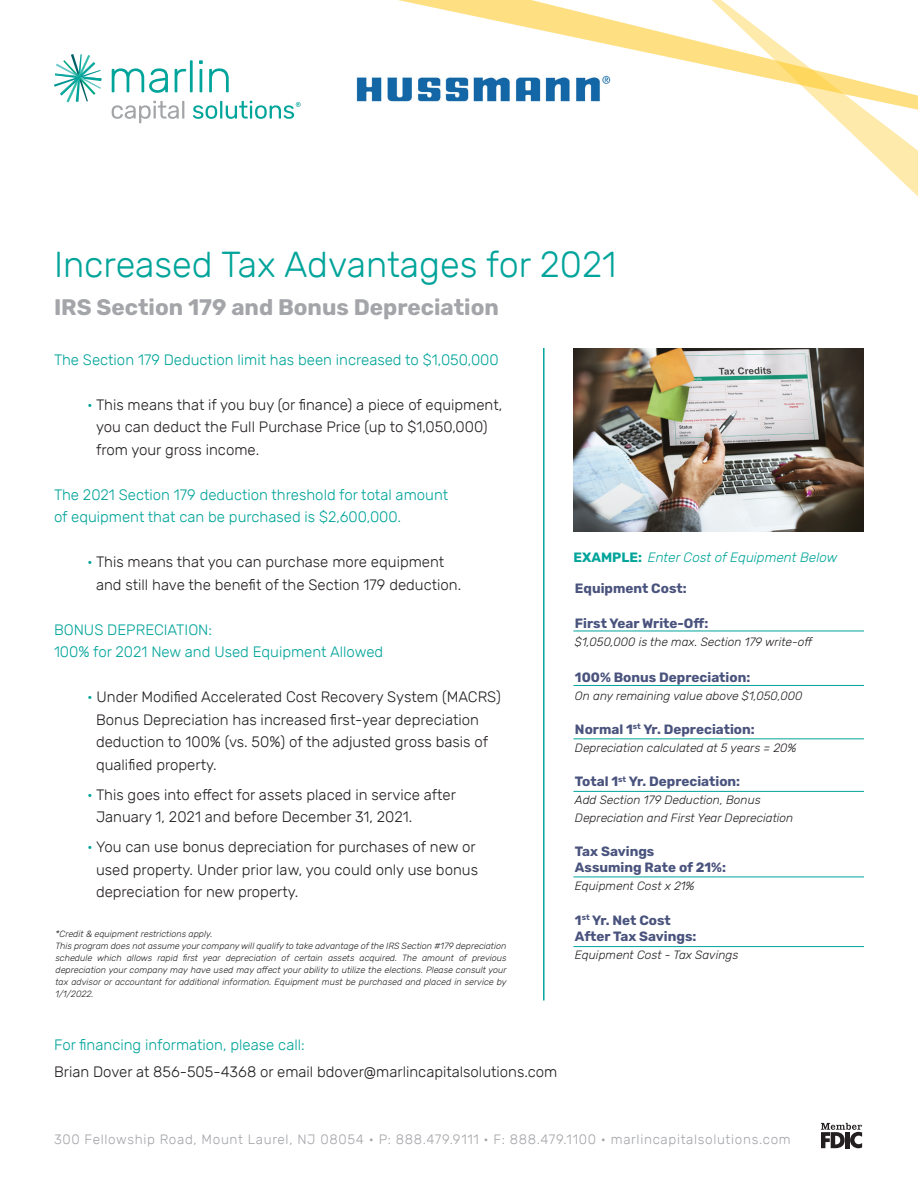
<style>
.page{position:relative;width:918px;height:1188px;background:#fff}
.page>*{position:absolute;margin:0;border:0;box-sizing:border-box;transform-origin:0 0}
.t1{font:300 36px "Rubik";color:#00a49a}
.t2{font:700 22.5px "Rubik";color:#a4a5a9}
.t3{font:300 15px/22.5px "Rubik";color:#231f20}
.t4{font:300 15px/22.5px "Rubik";color:#00a49a}
.t5{font:700 13.5px/16.2px "Rubik";color:#49537d}
.t6{font:300 13.5px "Rubik";letter-spacing:.05em;color:#a4a5a9}
.t7{font:italic 300 13.5px "Rubik";color:#00a49a}
.t8{font:italic 300 12px/18px "Rubik";color:#231f20}
.t9{font:italic 300 9px/12px "Rubik";color:#231f20}
.s1{color:#00a49a}
.s2{font-weight:700;font-style:normal}
</style>
<div class="page">
<hr style="left:543px;top:348px;width:1px;height:653px;background:#00a49a">
<hr style="left:573px;top:631px;width:291px;height:1px;background:#00a49a">
<hr style="left:573px;top:685px;width:291px;height:1px;background:#00a49a">
<hr style="left:573px;top:738px;width:291px;height:1px;background:#00a49a">
<hr style="left:573px;top:791px;width:291px;height:1px;background:#00a49a">
<hr style="left:573px;top:877px;width:291px;height:1px;background:#00a49a">
<hr style="left:573px;top:946px;width:291px;height:1px;background:#00a49a">
<img style="left:573px;top:348px;width:291px;height:183px">
<svg style="left:849px;top:131px;width:69px;height:66px"></svg>
<svg style="left:390px;top:0;width:528px;height:131px"></svg>
<svg style="left:821px;top:1123px;width:41px;height:25px"></svg>
<div style="left:845px;top:1132px;width:5px;height:16px;background:#231f20"></div>
<svg style="left:54px;top:54px;width:47px;height:48px"></svg>
<svg style="left:112px;top:101px;width:72px;height:22px"></svg>
<svg style="left:112px;top:68px;width:56px;height:25px"></svg>
<svg style="left:175px;top:60px;width:18px;height:32px"></svg>
<svg style="left:199px;top:60px;width:4px;height:32px"></svg>
<svg style="left:209px;top:68px;width:20px;height:24px"></svg>
<svg style="left:193px;top:101px;width:108px;height:18px"></svg>
<img style="left:356px;top:75px;width:255px;height:26px">
<h1 class="t1" style="left:54px;top:244px;width:564px">Increased Tax Advantages for 2021</h1>
<h2 class="t2" style="left:54px;top:294px;width:446px">IRS Section 179 and Bonus Depreciation</h2>
<p class="t4" style="left:54px;top:349px;width:446px">The Section 179 Deduction limit has been increased to $1,050,000</p>
<p class="t3" style="left:96px;top:394px;width:408px;text-indent:-9px"><span class="s1">•</span> This means that if you buy (or finance) a piece of equipment, you can deduct the Full Purchase Price (up to $1,050,000) from your gross income.</p>
<p class="t4" style="left:54px;top:484px;width:396px">The 2021 Section 179 deduction threshold for total amount of equipment that can be purchased is $2,600,000.</p>
<p class="t3" style="left:96px;top:551px;width:367px;text-indent:-9px"><span class="s1">•</span> This means that you can purchase more equipment and still have the benefit of the Section 179 deduction.</p>
<p class="t4" style="left:54px;top:619px;width:331px">BONUS DEPRECIATION:<br>100% for 2021 New and Used Equipment Allowed</p>
<p class="t3" style="left:96px;top:686px;width:406px;text-indent:-9px"><span class="s1">•</span> Under Modified Accelerated Cost Recovery System (MACRS)<br>Bonus Depreciation has increased first-year depreciation deduction to 100% (vs. 50%) of the adjusted gross basis of qualified property.</p>
<p class="t3" style="left:96px;top:784px;width:361px;text-indent:-9px"><span class="s1">•</span> This goes into effect for assets placed in service after<br>January 1, 2021 and before December 31, 2021.</p>
<p class="t3" style="left:96px;top:836px;width:384px;text-indent:-9px"><span class="s1">•</span> You can use bonus depreciation for purchases of new or used property. Under prior law, you could only use bonus depreciation for new property.</p>
<p class="t9" style="left:56px;top:928px;width:453px">*Credit &amp; equipment restrictions apply.<br>This program does not assume your company will qualify to take advantage of the IRS Section #179 depreciation schedule which allows rapid first year depreciation of certain assets acquired. The amount of previous depreciation your company may have used may affect your ability to utilize the elections. Please consult your tax advisor or accountant for additional information. Equipment must be purchased and placed in service by 1/1/2022.</p>
<p class="t4" style="left:54px;top:1034px;width:252px">For financing information, please call:</p>
<p class="t3" style="left:54px;top:1061px;width:505px">Brian Dover at 856-505-4368 or email bdover@marlincapitalsolutions.com</p>
<p class="t7" style="left:573px;top:549px;width:265px"><span class="s2">EXAMPLE:</span> Enter Cost of Equipment Below</p>
<p class="t5" style="left:575px;top:581px;width:113px">Equipment Cost:</p>
<p class="t5" style="left:575px;top:615px;width:135px">First Year Write-Off:</p>
<p class="t8" style="left:575px;top:633px;width:240px">$1,050,000 is the max. Section 179 write-off</p>
<p class="t5" style="left:575px;top:669px;width:177px">100% Bonus Depreciation:</p>
<p class="t8" style="left:575px;top:687px;width:229px">On any remaining value above $1,050,000</p>
<p class="t5" style="left:575px;top:721px;width:181px">Normal 1<sup>st</sup> Yr. Depreciation:</p>
<p class="t8" style="left:575px;top:739px;width:223px">Depreciation calculated at 5 years = 20%</p>
<p class="t5" style="left:575px;top:774px;width:167px">Total 1<sup>st</sup> Yr. Depreciation:</p>
<p class="t8" style="left:575px;top:791px;width:220px">Add Section 179 Deduction, Bonus<br>Depreciation and First Year Depreciation</p>
<p class="t5" style="left:575px;top:844px;width:153px">Tax Savings<br>Assuming Rate of 21%:</p>
<p class="t8" style="left:575px;top:878px;width:121px">Equipment Cost x 21%</p>
<p class="t5" style="left:575px;top:912px;width:123px">1<sup>st</sup> Yr. Net Cost<br>After Tax Savings:</p>
<p class="t8" style="left:575px;top:946px;width:165px">Equipment Cost - Tax Savings</p>
<p class="t6" style="left:54px;top:1131px;width:738px">300 Fellowship Road, Mount Laurel, NJ 08054 • P: 888.479.9111 • F: 888.479.1100 • marlincapitalsolutions.com</p>
</div>
